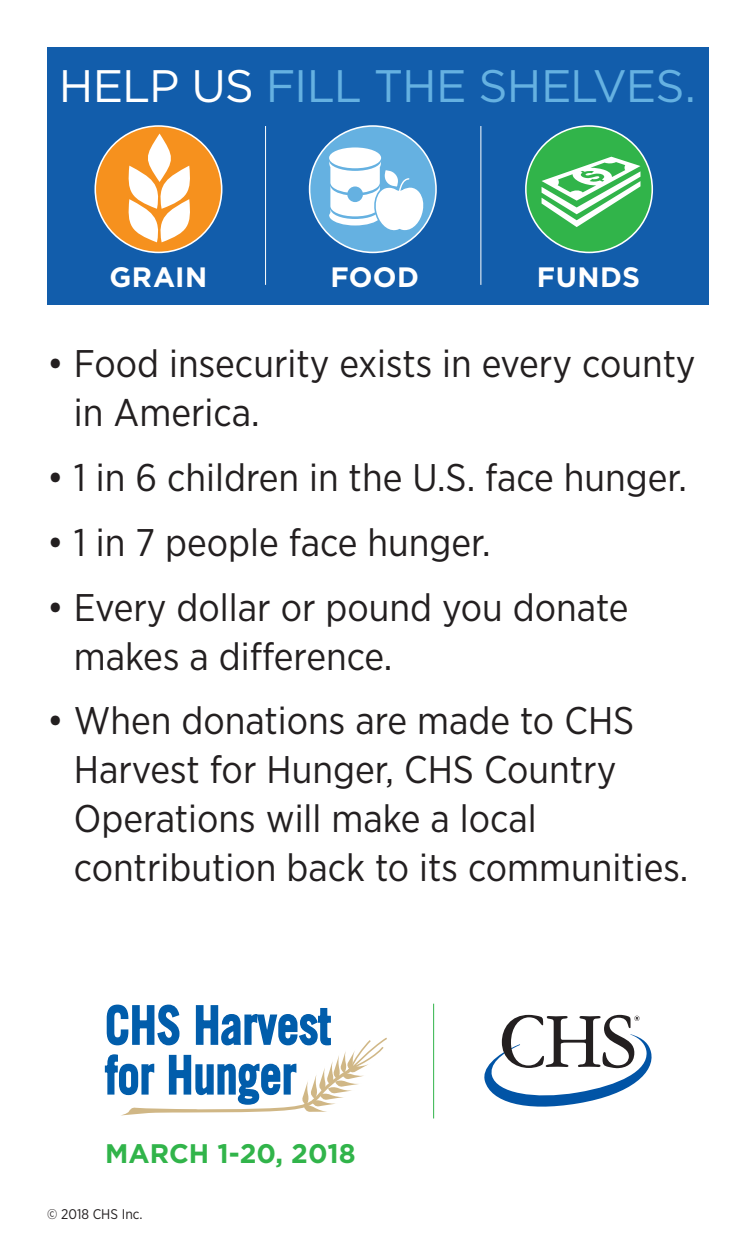
<style>
.page{position:relative;width:756px;height:1260px;background:#fff}
.page>*{position:absolute;margin:0;border:0;box-sizing:border-box;transform-origin:0 0}
.t1{font:45.5px "Gotham";letter-spacing:-.02em;color:#65b1e1}
.t2{font:38.5px/49px "Gotham Narrow";color:#231f20}
.t3{font:700 28px "Gotham";letter-spacing:.015em;color:#fff}
.t4{font:700 26.95px "Gotham";color:#31b44a}
.t5{font:14px "Gotham Narrow";color:#231f20}
.s1{color:#fff}
</style>
<div class="page">
<div style="left:47px;top:47px;width:662px;height:258px;background:#125dab"></div>
<div style="left:95px;top:126px;width:127px;height:126px;background:#f6911e;border-radius:50%"></div>
<div style="left:310px;top:126px;width:126px;height:126px;background:#65b1e1;border-radius:50%"></div>
<div style="left:526px;top:126px;width:126px;height:126px;background:#31b44a;border-radius:50%"></div>
<svg style="left:542px;top:157px;width:99px;height:70px"></svg>
<svg style="left:127px;top:134px;width:65px;height:108px"></svg>
<div style="left:329px;top:147px;width:52px;height:21px;background:#fff;border-radius:50%"></div>
<svg style="left:329px;top:160px;width:96px;height:72px"></svg>
<hr style="left:265px;top:126px;width:1px;height:159px;background:#fff">
<hr style="left:480px;top:126px;width:1px;height:159px;background:#fff">
<svg style="left:484px;top:1015px;width:168px;height:92px"></svg>
<hr style="left:433px;top:1004px;width:1px;height:114px;background:#31b44a">
<svg style="left:105px;top:1005px;width:282px;height:110px"></svg>
<p class="t1" style="left:59px;top:56px;width:639px"><span class="s1">HELP US</span> FILL THE SHELVES.</p>
<p class="t3" style="left:109px;top:259px;width:99px">GRAIN</p>
<p class="t3" style="left:331px;top:259px;width:90px">FOOD</p>
<p class="t3" style="left:537px;top:259px;width:104px">FUNDS</p>
<p class="t2" style="left:74px;top:338px;width:623px;text-indent:-27px">• Food insecurity exists in every county in America.</p>
<p class="t2" style="left:47px;top:452px;width:641px">• 1 in 6 children in the U.S. face hunger.</p>
<p class="t2" style="left:47px;top:517px;width:445px">• 1 in 7 people face hunger.</p>
<p class="t2" style="left:74px;top:582px;width:556px;text-indent:-27px">• Every dollar or pound you donate makes a difference.</p>
<p class="t2" style="left:74px;top:696px;width:616px;text-indent:-27px">• When donations are made to CHS<br>Harvest for Hunger, CHS Country<br>Operations will make a local contribution back to its communities.</p>
<p class="t4" style="left:105px;top:1136px;width:252px">MARCH 1-20, 2018</p>
<p class="t5" style="left:47px;top:1205px;width:97px">© 2018 CHS Inc.</p>
</div>
